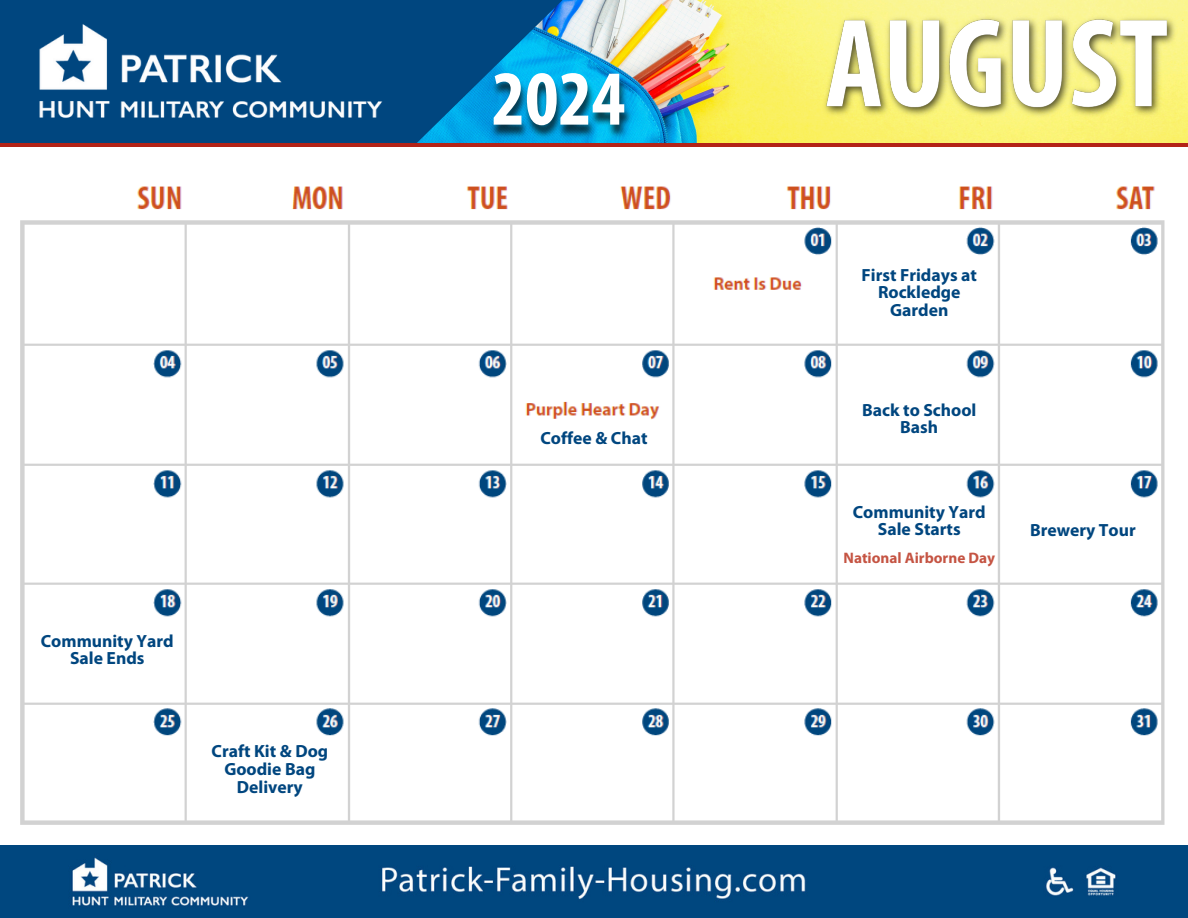
<style>
.page{position:relative;width:1188px;height:918px;background:#fff}
.page>*{position:absolute;margin:0;border:0;box-sizing:border-box;transform-origin:0 0}
.t1{font:700 condensed 78.3px "Myriad Pro";color:#fff}
.t2{font:700 17.7px/17.5px "Myriad Pro";color:#00467f;text-align:center}
.t3{font:700 15.3px "Myriad Pro";color:#c55443}
</style>
<div class="page">
<div style="left:0;top:0;width:1188px;height:147px;background:#b32317"></div>
<img style="left:692px;top:0;width:496px;height:143px">
<img style="left:422px;top:0;width:270px;height:143px">
<img style="left:485px;top:59px;width:151px;height:84px">
<img style="left:20px;top:186px;width:1145px;height:639px">
<img style="left:0;top:0;width:422px;height:143px">
<img style="left:0;top:846px;width:1188px;height:72px">
<div style="left:855px;top:503px;width:128px;height:53px;background:#fff"></div>
<img style="left:818px;top:12px;width:363px;height:126px">
<h3 class="t2" style="left:41px;top:633px;width:134px">Community Yard<br>Sale Ends</h3>
<h3 class="t2" style="left:212px;top:744px;width:118px">Craft Kit &amp; Dog<br>Goodie Bag<br>Delivery</h3>
<p class="t1" style="left:492px;top:66px;width:135px">2024</p>
<h3 class="t2" style="left:540px;top:430px;width:109px">Coffee &amp; Chat</h3>
<p class="t2" style="left:862px;top:268px;width:117px">First Fridays at<br>Rockledge<br>Garden</p>
<h3 class="t2" style="left:862px;top:402px;width:116px">Back to School<br>Bash</h3>
<h3 class="t2" style="left:853px;top:505px;width:134px">Community Yard<br>Sale Starts</h3>
<h3 class="t3" style="left:844px;top:551px;width:153px">National Airborne Day</h3>
<h3 class="t2" style="left:1030px;top:522px;width:107px">Brewery Tour</h3>
</div>
